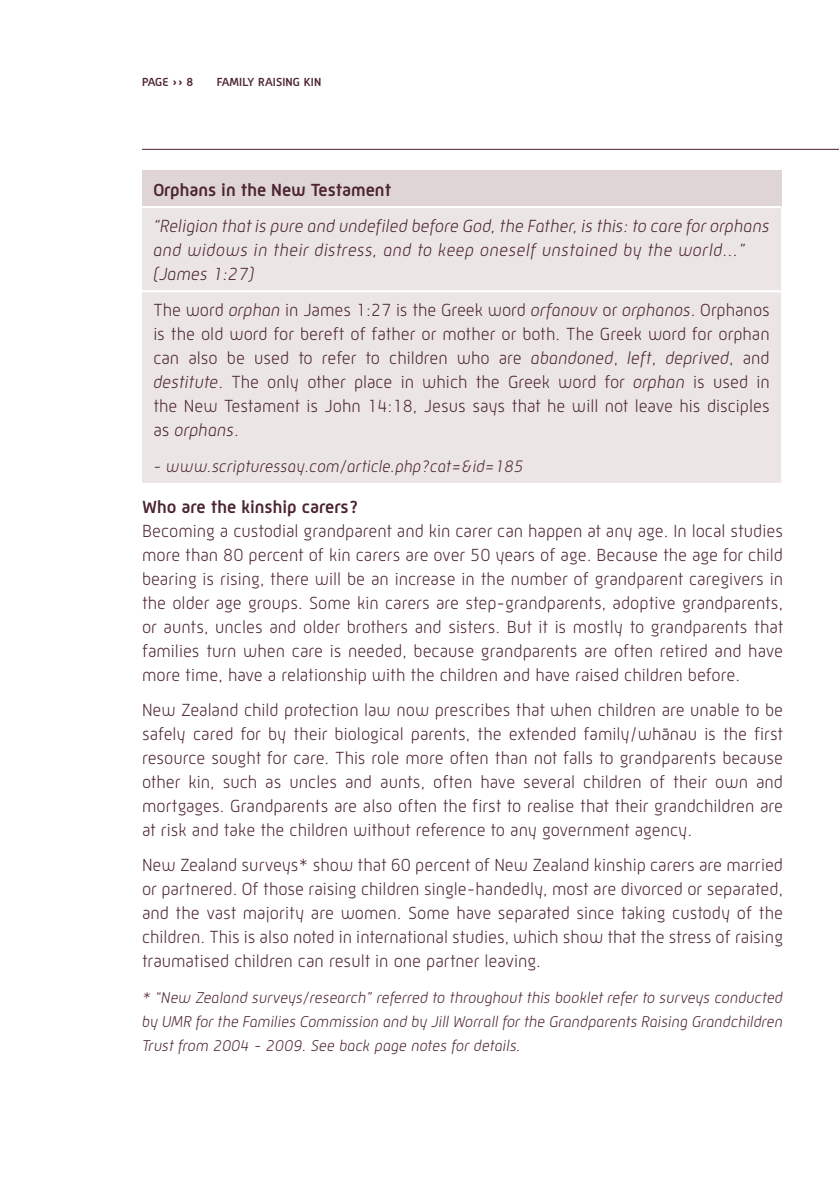
<style>
.page{position:relative;width:839px;height:1191px;background:#fff}
.page>*{position:absolute;margin:0;border:0;box-sizing:border-box;transform-origin:0 0}
.t1{font:18px/24px "Mic 32 ML";color:#4b2331;text-align:justify}
.t2{font:italic 18px/24px "Mic 32 ML";color:#4b2331}
.t3{font:700 18px "Mic 32 M";color:#4b2331}
.t4{font:italic 17px "Mic 32 ML";color:#4b2331}
.t5{font:italic 16px/24px "Mic 32 ML";color:#4b2331;text-align:justify}
.t6{font:700 12px "Mic 32 M";letter-spacing:.01em;color:#4b2331}
.s1{font-style:italic}
</style>
<div class="page">
<hr style="left:142px;top:149px;width:696px;height:1px;background:#4b2331">
<div style="left:142px;top:171px;width:639px;height:36px;background:#dfd5d5"></div>
<div style="left:142px;top:208px;width:639px;height:275px;background:#ebe6e5"></div>
<hr style="left:142px;top:290px;width:639px;height:2px;background:#fff">
<hr style="left:142px;top:206px;width:639px;height:2px;background:#fff">
<p class="t6" style="left:142px;top:77px;width:53px">PAGE ›› 8</p>
<p class="t6" style="left:217px;top:77px;width:106px">FAMILY RAISING KIN</p>
<p class="t3" style="left:153px;top:183px;width:239px">Orphans in the New Testament</p>
<p class="t2" style="left:153px;top:215px;width:617px">“Religion that is pure and undefiled before God, the Father, is this: to care for orphans and widows in their distress, and to keep oneself unstained by the world…” (James 1:27)</p>
<p class="t1" style="left:153px;top:299px;width:617px">The word <span class="s1">orphan</span> in James 1:27 is the Greek word <span class="s1">orfanouv</span> or <span class="s1">orphanos</span>. Orphanos is the old word for bereft of father or mother or both. The Greek word for orphan can also be used to refer to children who are <span class="s1">abandoned</span>, <span class="s1">left</span>, <span class="s1">deprived</span>, and <span class="s1">destitute</span>. The only other place in which the Greek word for <span class="s1">orphan</span> is used in the New Testament is John 14:18, Jesus says that he will not leave his disciples as <span class="s1">orphans</span>.</p>
<p class="t4" style="left:153px;top:459px;width:372px">- www.scripturessay.com/article.php?cat=&amp;id=185</p>
<p class="t3" style="left:142px;top:500px;width:218px">Who are the kinship carers?</p>
<p class="t1" style="left:142px;top:520px;width:643px">Becoming a custodial grandparent and kin carer can happen at any age. In local studies more than 80 percent of kin carers are over 50 years of age. Because the age for child bearing is rising, there will be an increase in the number of grandparent caregivers in the older age groups. Some kin carers are step-grandparents, adoptive grandparents, or aunts, uncles and older brothers and sisters. But it is mostly to grandparents that families turn when care is needed, because grandparents are often retired and have more time, have a relationship with the children and have raised children before.</p>
<p class="t1" style="left:142px;top:699px;width:642px">New Zealand child protection law now prescribes that when children are unable to be safely cared for by their biological parents, the extended family/whänau is the first resource sought for care. This role more often than not falls to grandparents because other kin, such as uncles and aunts, often have several children of their own and mortgages. Grandparents are also often the first to realise that their grandchildren are at risk and take the children without reference to any government agency.</p>
<p class="t1" style="left:142px;top:854px;width:642px">New Zealand surveys* show that 60 percent of New Zealand kinship carers are married or partnered. Of those raising children single-handedly, most are divorced or separated, and the vast majority are women. Some have separated since taking custody of the children. This is also noted in international studies, which show that the stress of raising traumatised children can result in one partner leaving.</p>
<p class="t5" style="left:142px;top:986px;width:642px">* “New Zealand surveys/research” referred to throughout this booklet refer to surveys conducted by UMR for the Families Commission and by Jill Worrall for the Grandparents Raising Grandchildren Trust from 2004 - 2009. See back page notes for details.</p>
</div>
